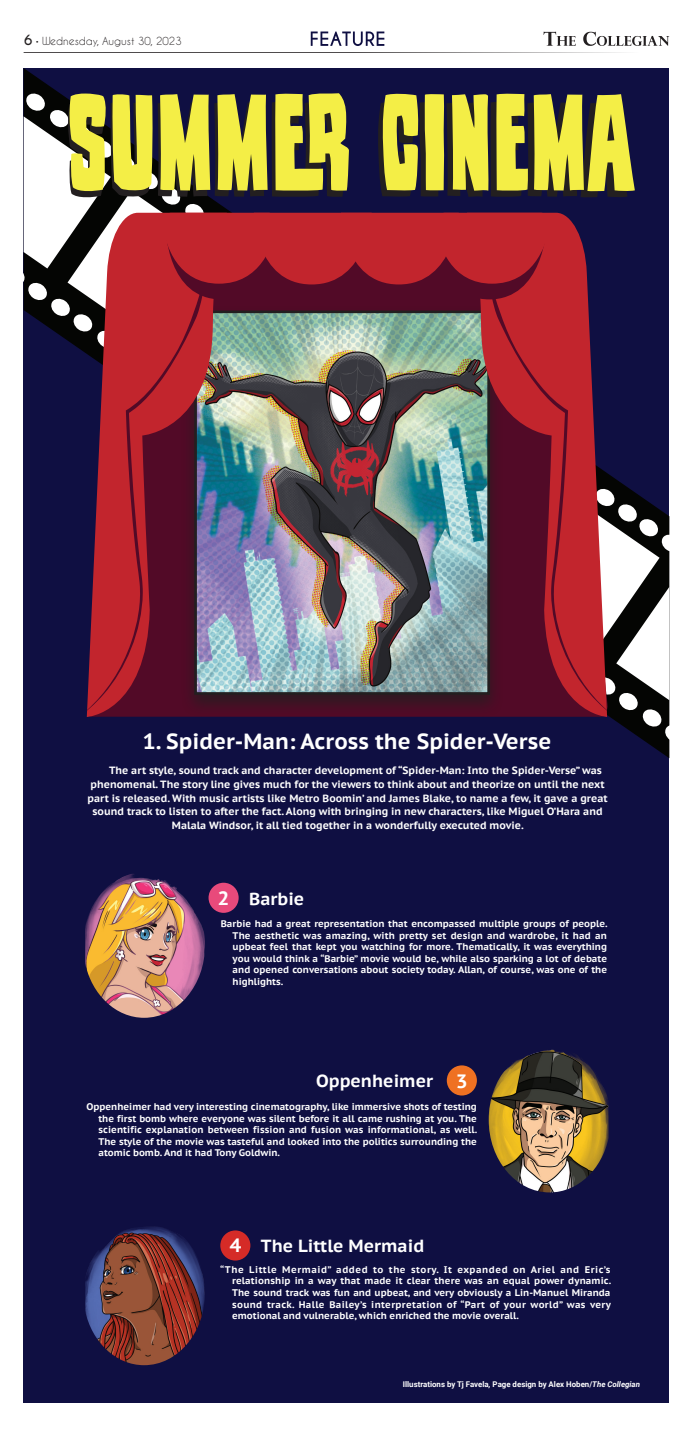
<style>
.page{position:relative;width:693px;height:1434px;background:#fff}
.page>*{position:absolute;margin:0;border:0;box-sizing:border-box;transform-origin:0 0}
.t1{font:700 21.88px "PT Sans Caption";color:#fff}
.t2{font:700 19.25px "PT Sans Caption";color:#fff}
.t3{font:700 17.5px "PT Sans Caption";color:#fff}
.t4{font:700 10.5px "PT Sans Caption";color:#fff}
.t5{font:10.5px "Caviar Dreams";color:#231f20}
.t6{font:700 9.62px/11.5px "PT Sans Caption";color:#fff;text-align:justify}
.t7{font:700 7.88px "Roboto";color:#fff}
.s1{font-weight:700;font-size:13.12px}
.s2{font-weight:700;font-size:8.75px}
.s3{font-style:italic}
</style>
<div class="page">
<div style="left:24px;top:68px;width:645px;height:1334px;background:#0f0f42"></div>
<svg style="left:544px;top:32px;width:125px;height:14px"></svg>
<hr style="left:24px;top:52px;width:645px;height:1px;background:#231f20">
<svg style="left:311px;top:32px;width:73px;height:14px"></svg>
<img style="left:24px;top:77px;width:645px;height:666px">
<div style="left:209px;top:882px;width:30px;height:30px;background:#e84a7b;border-radius:50%"></div>
<div style="left:447px;top:1065px;width:30px;height:30px;background:#ef7122;border-radius:50%"></div>
<div style="left:220px;top:1230px;width:30px;height:30px;background:#d52b27;border-radius:50%"></div>
<img style="left:85px;top:874px;width:120px;height:143px">
<img style="left:489px;top:1049px;width:120px;height:143px">
<img style="left:85px;top:1227px;width:120px;height:138px">
<p class="t5" style="left:24px;top:35px;width:159px"><span class="s1">6</span> <span class="s2">•</span> Wednesday, August 30, 2023</p>
<h1 class="t1" style="left:143px;top:727px;width:410px">1. Spider-Man: Across the Spider-Verse</h1>
<p class="t4" style="left:109px;top:763px;width:494px">The art style, sound track and character development of “Spider-Man: Into the Spider-Verse” was</p>
<p class="t4" style="left:91px;top:777px;width:516px">phenomenal. The story line gives much for the viewers to think about and theorize on until the next</p>
<p class="t4" style="left:87px;top:791px;width:522px">part is released. With music artists like Metro Boomin’ and James Blake, to name a few, it gave a great</p>
<p class="t4" style="left:93px;top:804px;width:512px">sound track to listen to after the fact. Along with bringing in new characters, like Miguel O’Hara and</p>
<p class="t4" style="left:172px;top:818px;width:353px">Malala Windsor, it all tied together in a wonderfully executed movie.</p>
<h2 class="t2" style="left:218px;top:885px;width:13px">2</h2>
<h3 class="t3" style="left:249px;top:887px;width:57px">Barbie</h3>
<p class="t6" style="left:233px;top:917px;width:376px;text-indent:-12px">Barbie had a great representation that encompassed multiple groups of people.<br>The aesthetic was amazing, with pretty set design and wardrobe, it had an upbeat feel that kept you watching for more. Thematically, it was everything you would think a “Barbie” movie would be, while also sparking a lot of debate and opened conversations about society today. Allan, of course, was one of the highlights.</p>
<h3 class="t3" style="left:316px;top:1069px;width:119px">Oppenheimer</h3>
<h2 class="t2" style="left:456px;top:1068px;width:13px">3</h2>
<p class="t6" style="left:98px;top:1100px;width:380px;text-indent:-12px">Oppenheimer had very interesting cinematography, like immersive shots of testing the first bomb where everyone was silent before it all came rushing at you. The scientific explanation between fission and fusion was informational, as well.<br>The style of the movie was tasteful and looked into the politics surrounding the atomic bomb. And it had Tony Goldwin.</p>
<h2 class="t2" style="left:230px;top:1232px;width:13px">4</h2>
<h3 class="t3" style="left:261px;top:1234px;width:165px">The Little Mermaid</h3>
<p class="t6" style="left:232px;top:1263px;width:381px;text-indent:-12px">“The Little Mermaid” added to the story. It expanded on Ariel and Eric’s relationship in a way that made it clear there was an equal power dynamic.<br>The sound track was fun and upbeat, and very obviously a Lin-Manuel Miranda sound track. Halle Bailey’s interpretation of “Part of your world” was very emotional and vulnerable, which enriched the movie overall.</p>
<p class="t7" style="left:403px;top:1378px;width:239px">Illustrations by Tj Favela<span class="s3">,</span> Page design by Alex Hoben/<span class="s3">The Collegian</span></p>
</div>
